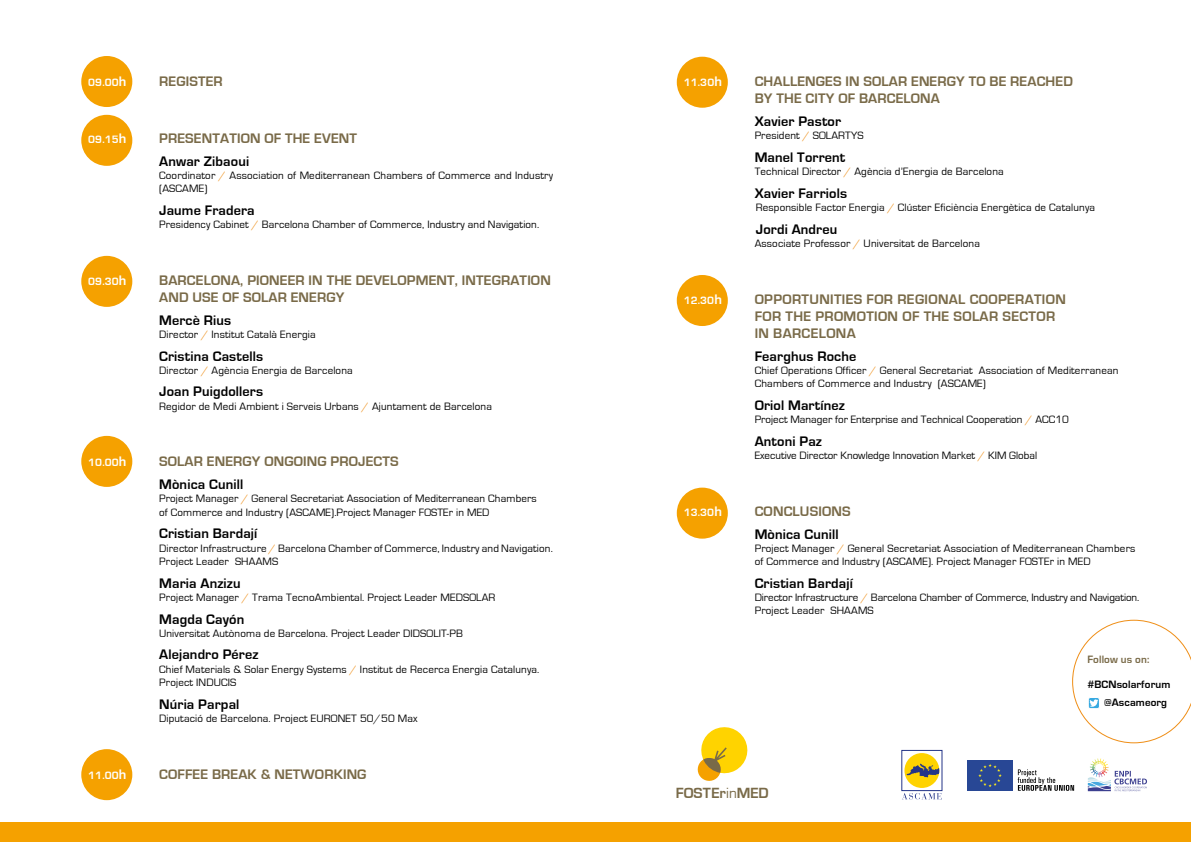
<style>
.page{position:relative;width:1191px;height:842px;background:#fff}
.page>*{position:absolute;margin:0;border:0;box-sizing:border-box;transform-origin:0 0}
.t1{font:700 15.2px "Eurostile";color:#796a48}
.t2{font:700 14.2px/17.1px "Eurostile";letter-spacing:.01em;color:#796a48}
.t3{font:700 14.2px "Eurostile";letter-spacing:.01em;color:#000}
.t4{font:11px/13.2px "Eurostile";letter-spacing:.015em;color:#000}
.t5{font:11px/13.2px "Eurostile";letter-spacing:-.005em;color:#000}
.t6{font:700 11px "Eurostile";letter-spacing:.01em;color:#fff}
.t7{font:700 11px/18.9px "Eurostile";letter-spacing:.01em;color:#000;text-align:right}
.t8{font:700 11px "Eurostile";letter-spacing:.01em;color:#796a48}
.s1{font-size:14.2px}
.s2{color:#ef8e16}
.s3{font-weight:400}
</style>
<div class="page">
<div style="left:81px;top:56px;width:51px;height:51px;background:#f5a100;border-radius:50%"></div>
<div style="left:677px;top:57px;width:51px;height:51px;background:#f5a100;border-radius:50%"></div>
<div style="left:81px;top:115px;width:51px;height:51px;background:#f5a100;border-radius:50%"></div>
<div style="left:81px;top:256px;width:51px;height:51px;background:#f5a100;border-radius:50%"></div>
<div style="left:677px;top:275px;width:51px;height:51px;background:#f5a100;border-radius:50%"></div>
<div style="left:81px;top:436px;width:51px;height:51px;background:#f5a100;border-radius:50%"></div>
<div style="left:677px;top:488px;width:51px;height:51px;background:#f5a100;border-radius:50%"></div>
<div style="left:81px;top:749px;width:51px;height:51px;background:#f5a100;border-radius:50%"></div>
<div style="left:0;top:823px;width:1191px;height:19px;background:#f5a100"></div>
<svg style="left:697px;top:727px;width:51px;height:54px"></svg>
<div style="left:967px;top:760px;width:45px;height:31px;background:#284795"></div>
<svg style="left:978px;top:764px;width:23px;height:23px"></svg>
<svg style="left:1017px;top:769px;width:57px;height:22px"></svg>
<svg style="left:1087px;top:758px;width:60px;height:33px"></svg>
<svg style="left:902px;top:793px;width:39px;height:6px"></svg>
<div style="left:901px;top:750px;width:41px;height:41px;background:#fff;border:1px solid #243588"></div>
<div style="left:904px;top:753px;width:35px;height:35px;background:#ffd300;border-radius:50%"></div>
<svg style="left:906px;top:762px;width:33px;height:20px"></svg>
<svg style="left:1072px;top:620px;width:119px;height:123px"></svg>
<p class="t6" style="left:88px;top:76px;width:40px">09.00<span class="s1">h</span></p>
<p class="t2" style="left:159px;top:73px;width:65px">REGISTER</p>
<p class="t6" style="left:88px;top:133px;width:40px">09.15<span class="s1">h</span></p>
<p class="t2" style="left:159px;top:130px;width:199px">PRESENTATION OF THE EVENT</p>
<p class="t3" style="left:159px;top:153px;width:91px">Anwar Zibaoui</p>
<p class="t4" style="left:159px;top:169px;width:395px">Coordinator <span class="s2">/</span> Association of Mediterranean Chambers of Commerce and Industry (ASCAME)</p>
<p class="t3" style="left:159px;top:202px;width:97px">Jaume Fradera</p>
<p class="t4" style="left:159px;top:218px;width:381px">Presidency Cabinet <span class="s2">/</span> Barcelona Chamber of Commerce, Industry and Navigation.</p>
<p class="t6" style="left:88px;top:275px;width:40px">09.30<span class="s1">h</span></p>
<p class="t2" style="left:159px;top:272px;width:393px">BARCELONA, PIONEER IN THE DEVELOPMENT, INTEGRATION<br>AND USE OF SOLAR ENERGY</p>
<p class="t3" style="left:159px;top:312px;width:74px">Mercè Rius</p>
<p class="t4" style="left:159px;top:328px;width:158px">Director <span class="s2">/</span> Institut Català Energia</p>
<p class="t3" style="left:159px;top:348px;width:105px">Cristina Castells</p>
<p class="t4" style="left:159px;top:364px;width:195px">Director <span class="s2">/</span> Agència Energia de Barcelona</p>
<p class="t3" style="left:159px;top:384px;width:105px">Joan Puigdollers</p>
<p class="t4" style="left:159px;top:400px;width:334px">Regidor de Medi Ambient i Serveis Urbans <span class="s2">/</span> Ajuntament de Barcelona</p>
<p class="t6" style="left:88px;top:457px;width:40px">10.00<span class="s1">h</span></p>
<p class="t2" style="left:159px;top:453px;width:241px">SOLAR ENERGY ONGOING PROJECTS</p>
<p class="t3" style="left:159px;top:477px;width:86px">Mònica Cunill</p>
<p class="t4" style="left:159px;top:492px;width:379px">Project Manager <span class="s2">/</span> General Secretariat Association of Mediterranean Chambers of Commerce and Industry (ASCAME).Project Manager FOSTEr in MED</p>
<p class="t3" style="left:159px;top:526px;width:100px">Cristian Bardají</p>
<p class="t4" style="left:159px;top:542px;width:395px">Director Infrastructure <span class="s2">/</span> Barcelona Chamber of Commerce, Industry and Navigation.<br>Project Leader SHAAMS</p>
<p class="t3" style="left:159px;top:575px;width:83px">Maria Anzizu</p>
<p class="t4" style="left:159px;top:591px;width:338px">Project Manager <span class="s2">/</span> Trama TecnoAmbiental. Project Leader MEDSOLAR</p>
<p class="t3" style="left:159px;top:611px;width:87px">Magda Cayón</p>
<p class="t4" style="left:159px;top:627px;width:305px">Universitat Autònoma de Barcelona. Project Leader DIDSOLIT-PB</p>
<p class="t3" style="left:159px;top:647px;width:101px">Alejandro Pérez</p>
<p class="t4" style="left:159px;top:663px;width:382px">Chief Materials &amp; Solar Energy Systems <span class="s2">/</span> Institut de Recerca Energia Catalunya.<br>Project INDUCIS</p>
<p class="t3" style="left:159px;top:696px;width:82px">Núria Parpal</p>
<p class="t4" style="left:159px;top:712px;width:260px">Diputació de Barcelona. Project EURONET 50/50 Max</p>
<p class="t6" style="left:88px;top:769px;width:40px">11.00<span class="s1">h</span></p>
<p class="t2" style="left:159px;top:766px;width:209px">COFFEE BREAK &amp; NETWORKING</p>
<p class="t6" style="left:684px;top:76px;width:40px">11.30<span class="s1">h</span></p>
<p class="t2" style="left:754px;top:73px;width:320px">CHALLENGES IN SOLAR ENERGY TO BE REACHED<br>BY THE CITY OF BARCELONA</p>
<p class="t3" style="left:754px;top:113px;width:88px">Xavier Pastor</p>
<p class="t4" style="left:754px;top:129px;width:110px">President <span class="s2">/</span> SOLARTYS</p>
<p class="t3" style="left:754px;top:149px;width:92px">Manel Torrent</p>
<p class="t4" style="left:754px;top:165px;width:251px">Technical Director <span class="s2">/</span> Agència d’Energia de Barcelona</p>
<p class="t3" style="left:754px;top:185px;width:94px">Xavier Farriols</p>
<p class="t4" style="left:756px;top:201px;width:341px">Responsible Factor Energia <span class="s2">/</span> Clúster Eficiència Energètica de Catalunya</p>
<p class="t3" style="left:756px;top:221px;width:83px">Jordi Andreu</p>
<p class="t4" style="left:754px;top:237px;width:227px">Associate Professor <span class="s2">/</span> Universitat de Barcelona</p>
<p class="t6" style="left:684px;top:294px;width:40px">12.30<span class="s1">h</span></p>
<p class="t2" style="left:754px;top:291px;width:313px">OPPORTUNITIES FOR REGIONAL COOPERATION<br>FOR THE PROMOTION OF THE SOLAR SECTOR<br>IN BARCELONA</p>
<p class="t3" style="left:754px;top:348px;width:103px">Fearghus Roche</p>
<p class="t4" style="left:754px;top:364px;width:365px">Chief Operations Officer <span class="s2">/</span> General Secretariat Association of Mediterranean<br>Chambers of Commerce and Industry (ASCAME)</p>
<p class="t3" style="left:754px;top:397px;width:92px">Oriol Martínez</p>
<p class="t4" style="left:754px;top:413px;width:316px">Project Manager for Enterprise and Technical Cooperation <span class="s2">/</span> ACC10</p>
<p class="t3" style="left:754px;top:433px;width:69px">Antoni Paz</p>
<p class="t4" style="left:754px;top:449px;width:284px">Executive Director Knowledge Innovation Market <span class="s2">/</span> KIM Global</p>
<p class="t6" style="left:684px;top:506px;width:40px">13.30<span class="s1">h</span></p>
<p class="t2" style="left:754px;top:503px;width:97px">CONCLUSIONS</p>
<p class="t3" style="left:754px;top:526px;width:86px">Mònica Cunill</p>
<p class="t4" style="left:754px;top:542px;width:382px">Project Manager <span class="s2">/</span> General Secretariat Association of Mediterranean Chambers of Commerce and Industry (ASCAME). Project Manager FOSTEr in MED</p>
<p class="t3" style="left:754px;top:575px;width:100px">Cristian Bardají</p>
<p class="t5" style="left:754px;top:591px;width:386px">Director Infrastructure <span class="s2">/</span> Barcelona Chamber of Commerce, Industry and Navigation.<br>Project Leader SHAAMS</p>
<h1 class="t1" style="left:676px;top:785px;width:94px">FOSTEr<span class="s3">in</span>MED</h1>
<p class="t8" style="left:1087px;top:653px;width:63px">Follow us on:</p>
<p class="t7" style="left:1087px;top:675px;width:84px">#BCNsolarforum @Ascameorg</p>
</div>
